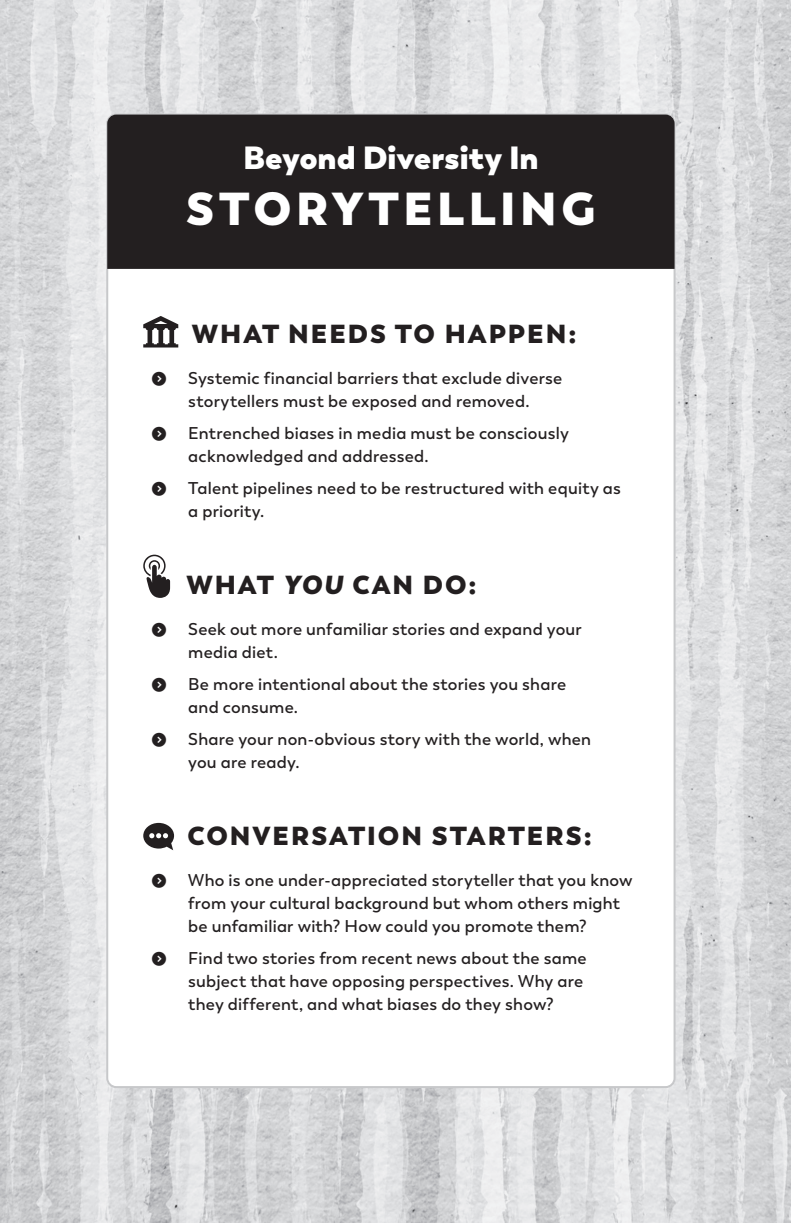
<style>
.page{position:relative;width:791px;height:1223px;background:#fff}
.page>*{position:absolute;margin:0;border:0;box-sizing:border-box;transform-origin:0 0}
.t1{font:800 46px "Trenda";letter-spacing:.1em;color:#fff}
.t2{font:800 32px "Trenda";color:#fff}
.Summary_Head{font:800 26px "Trenda";letter-spacing:.075em;color:#231f20}
.t3{font:600 17px/23px "Trenda";letter-spacing:.015em;color:#231f20}
.s1{font-style:italic}
</style>
<div class="page">
<img style="left:0;top:0;width:791px;height:1222px">
<div style="left:107px;top:115px;width:567px;height:972px;background:#fff;border-radius:9px"></div>
<div style="left:107px;top:115px;width:567px;height:154px;background:#231f20"></div>
<svg style="left:143px;top:316px;width:35px;height:31px"></svg>
<svg style="left:143px;top:554px;width:27px;height:44px"></svg>
<svg style="left:143px;top:822px;width:31px;height:28px"></svg>
<h2 class="t2" style="left:243px;top:137px;width:297px">Beyond Diversity In</h2>
<h1 class="t1" style="left:186px;top:179px;width:411px">STORYTELLING</h1>
<p class="Summary_Head" style="left:192px;top:317px;width:386px">WHAT NEEDS TO HAPPEN:</p>
<p class="t3" style="left:188px;top:367px;width:375px">Systemic financial barriers that exclude diverse storytellers must be exposed and removed.</p>
<p class="t3" style="left:188px;top:422px;width:382px">Entrenched biases in media must be consciously acknowledged and addressed.</p>
<p class="t3" style="left:188px;top:477px;width:434px">Talent pipelines need to be restructured with equity as a priority.</p>
<p class="Summary_Head" style="left:186px;top:568px;width:292px">WHAT <span class="s1">YOU</span> CAN DO:</p>
<p class="t3" style="left:188px;top:618px;width:395px">Seek out more unfamiliar stories and expand your media diet.</p>
<p class="t3" style="left:188px;top:673px;width:379px">Be more intentional about the stories you share and consume.</p>
<p class="t3" style="left:188px;top:728px;width:404px">Share your non-obvious story with the world, when you are ready.</p>
<p class="Summary_Head" style="left:188px;top:819px;width:406px">CONVERSATION STARTERS:</p>
<p class="t3" style="left:188px;top:869px;width:446px">Who is one under-appreciated storyteller that you know from your cultural background but whom others might be unfamiliar with? How could you promote them?</p>
<p class="t3" style="left:188px;top:947px;width:400px">Find two stories from recent news about the same subject that have opposing perspectives. Why are they different, and what biases do they show?</p>
</div>
